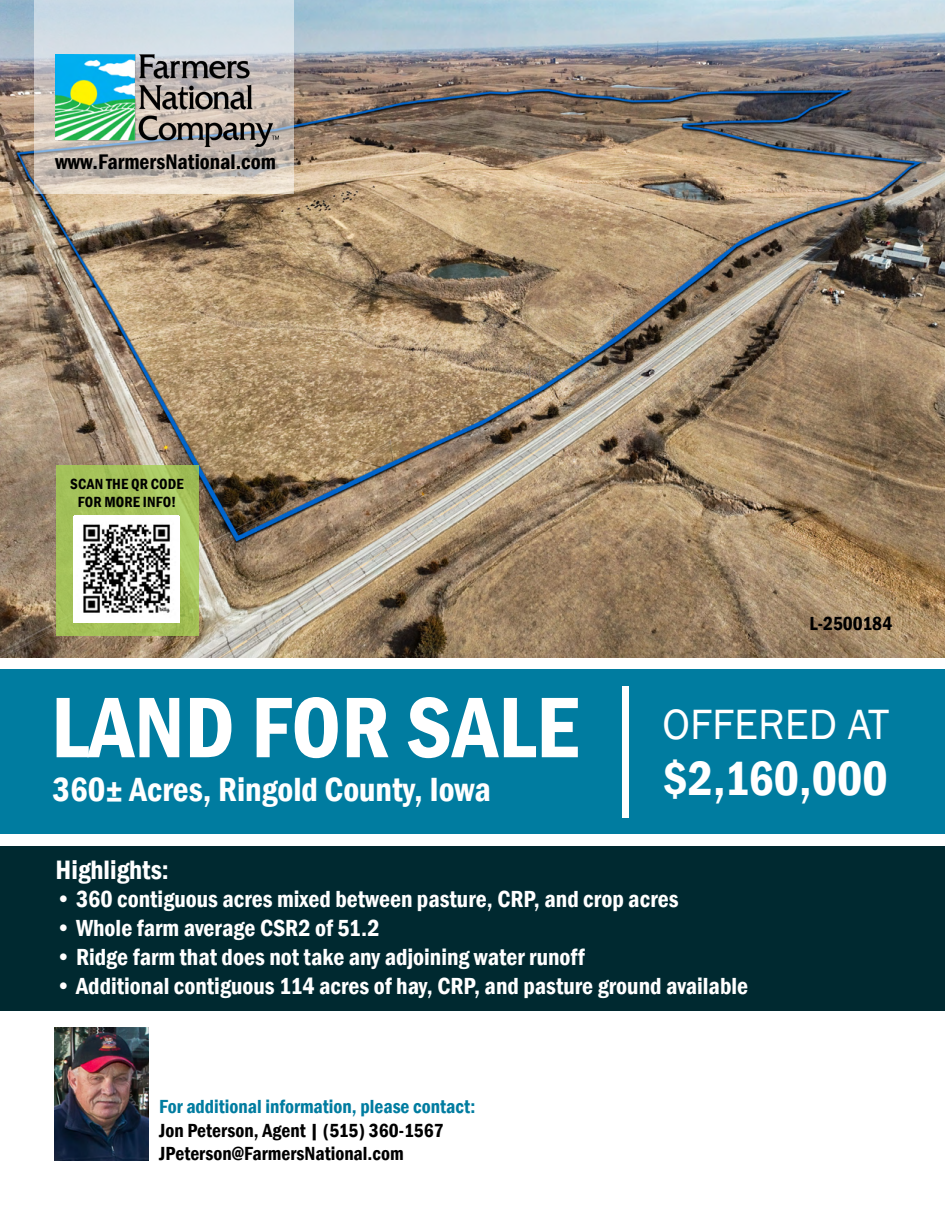
<style>
.page{position:relative;width:945px;height:1215px;background:#fff}
.page>*{position:absolute;margin:0;border:0;box-sizing:border-box;transform-origin:0 0}
.t1{font:600 condensed 88.95px "Franklin Gothic";color:#fff}
.t2{font:600 condensed 49.5px "Franklin Gothic";color:#fff}
.t3{font:600 condensed 34.5px "Franklin Gothic";color:#fff}
.t4{font:600 condensed 27.3px "Franklin Gothic";color:#fff}
.t5{font:600 condensed 24px "Franklin Gothic";color:#fff}
.t6{font:600 condensed 21.75px "Franklin Gothic";color:#000}
.t7{font:600 condensed 19.5px/23.4px "Franklin Gothic";color:#000}
.t8{font:600 condensed 19.5px "Franklin Gothic";color:#007ca0}
.t9{font:600 condensed 15.15px/18.1px "Franklin Gothic";letter-spacing:.01em;color:#000;text-align:center}
</style>
<div class="page">
<div style="left:0;top:846px;width:945px;height:164px;background:#002930"></div>
<img style="left:0;top:0;width:945px;height:657px">
<img style="left:54px;top:1028px;width:94px;height:133px">
<svg style="left:56px;top:465px;width:142px;height:171px;background:#a6c35d"></svg>
<div style="left:74px;top:516px;width:106px;height:106px;background:#fff"></div>
<img style="left:83px;top:524px;width:87px;height:89px">
<div style="left:0;top:669px;width:945px;height:165px;background:#007ca0"></div>
<div style="left:622px;top:686px;width:6px;height:132px;background:#fff"></div>
<svg style="left:34px;top:0;width:259px;height:193px;background:#cccecd"></svg>
<img style="left:55px;top:55px;width:224px;height:91px">
<p class="t6" style="left:55px;top:147px;width:223px">www.FarmersNational.com</p>
<p class="t9" style="left:70px;top:475px;width:115px">SCAN THE QR CODE<br>FOR MORE INFO!</p>
<p class="t7" style="left:809px;top:611px;width:85px">L-2500184</p>
<h1 class="t1" style="left:51px;top:668px;width:840px">LAND FOR SALE <sup>OFFERED</sup> <sup>AT</sup></h1>
<h3 class="t3" style="left:52px;top:766px;width:440px">360± Acres, Ringold County, Iowa</h3>
<h2 class="t2" style="left:662px;top:745px;width:227px">$2,160,000</h2>
<p class="t4" style="left:56px;top:851px;width:115px">Highlights:</p>
<p class="t5" style="left:56px;top:883px;width:624px">• 360 contiguous acres mixed between pasture, CRP, and crop acres</p>
<p class="t5" style="left:56px;top:912px;width:325px">• Whole farm average CSR2 of 51.2</p>
<p class="t5" style="left:56px;top:941px;width:531px">• Ridge farm that does not take any adjoining water runoff</p>
<p class="t5" style="left:56px;top:970px;width:694px">• Additional contiguous 114 acres of hay, CRP, and pasture ground available</p>
<p class="t8" style="left:159px;top:1094px;width:318px">For additional information, please contact:</p>
<p class="t7" style="left:159px;top:1118px;width:286px">Jon Peterson, Agent | (515) 360-1567<br>JPeterson@FarmersNational.com</p>
</div>
